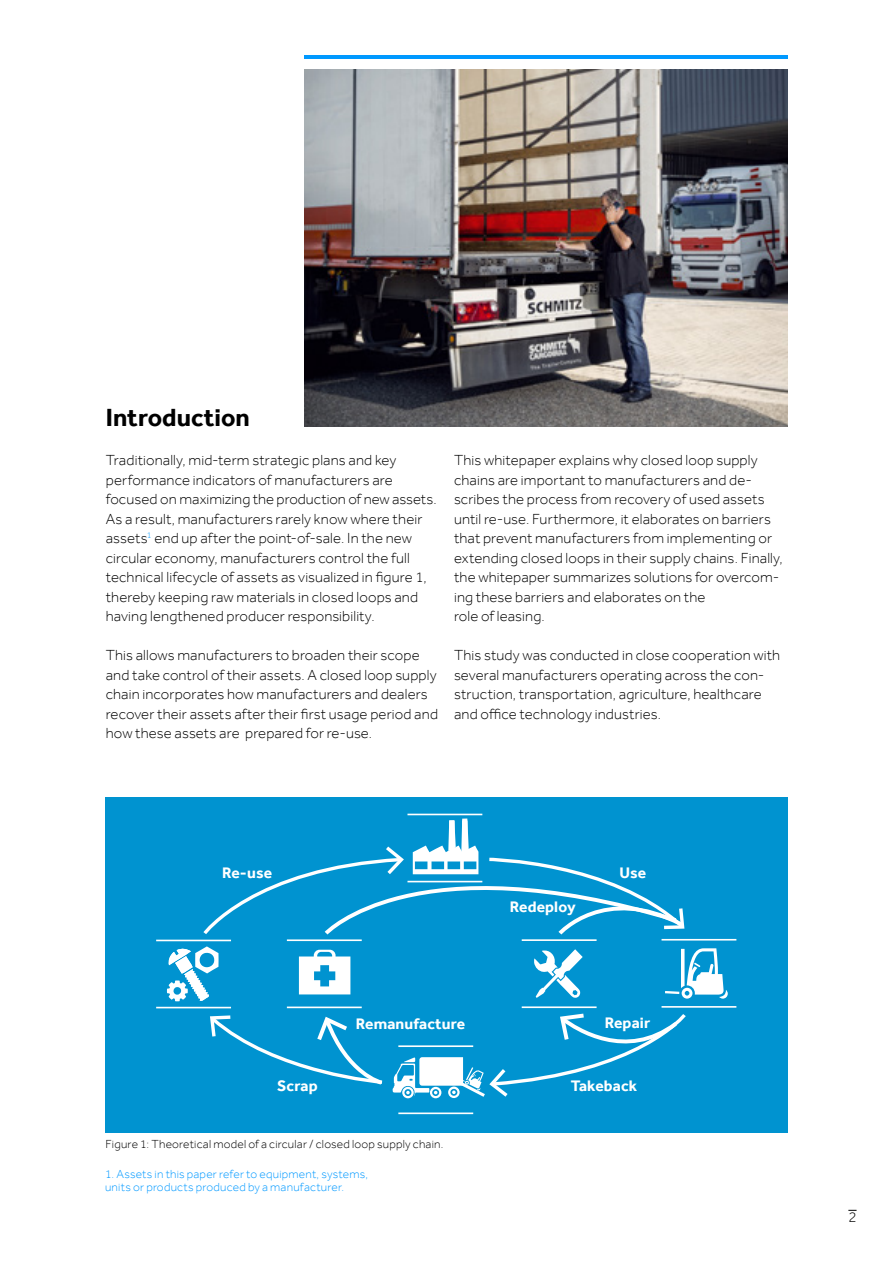
<style>
.page{position:relative;width:893px;height:1263px;background:#fff}
.page>*{position:absolute;margin:0;border:0;box-sizing:border-box;transform-origin:0 0}
.t1{font:700 25.5px "Effra";color:#000}
.t2{font:700 15.75px "Effra";letter-spacing:.01em;color:#fff}
.t3{font:300 15px/19.5px "Effra";letter-spacing:.01em;color:#000}
.t4{font:300 12px/13.5px "Effra";letter-spacing:.02em;color:#09f}
.t5{font:300 12px "Effra";letter-spacing:.02em;color:#000}
</style>
<div class="page">
<div style="left:105px;top:797px;width:683px;height:336px;background:#0093d0"></div>
<hr style="left:156px;top:940px;width:75px;height:1px;background:#fff">
<hr style="left:156px;top:1007px;width:75px;height:1px;background:#fff">
<hr style="left:398px;top:1112px;width:75px;height:2px;background:#fff">
<svg style="left:665px;top:948px;width:63px;height:51px"></svg>
<hr style="left:661px;top:939px;width:75px;height:1px;background:#fff">
<hr style="left:661px;top:1006px;width:75px;height:2px;background:#fff">
<hr style="left:407px;top:814px;width:75px;height:1px;background:#fff">
<hr style="left:287px;top:939px;width:75px;height:2px;background:#fff">
<hr style="left:287px;top:1006px;width:75px;height:2px;background:#fff">
<svg style="left:299px;top:950px;width:51px;height:44px"></svg>
<hr style="left:522px;top:939px;width:75px;height:2px;background:#fff">
<hr style="left:522px;top:1006px;width:75px;height:2px;background:#fff">
<svg style="left:534px;top:949px;width:49px;height:49px"></svg>
<svg style="left:210px;top:1015px;width:173px;height:70px"></svg>
<svg style="left:392px;top:1013px;width:294px;height:86px"></svg>
<svg style="left:167px;top:946px;width:52px;height:56px"></svg>
<svg style="left:203px;top:818px;width:482px;height:117px"></svg>
<img style="left:304px;top:69px;width:483px;height:357px">
<hr style="left:304px;top:56px;width:483px;height:3px;background:#09f">
<h1 class="t1" style="left:106px;top:402px;width:146px">Introduction</h1>
<p class="t3" style="left:106px;top:450px;width:332px">Traditionally, mid-term strategic plans and key performance indicators of manufacturers are focused on maximizing the production of new assets.<br>As a result, manufacturers rarely know where their assets<sup>1</sup> end up after the point-of-sale. In the new circular economy, manufacturers control the full technical lifecycle of assets as visualized in figure 1, thereby keeping raw materials in closed loops and having lengthened producer responsibility.</p>
<p class="t3" style="left:106px;top:645px;width:334px">This allows manufacturers to broaden their scope and take control of their assets. A closed loop supply chain incorporates how manufacturers and dealers recover their assets after their first usage period and how these assets are prepared for re-use.</p>
<p class="t3" style="left:454px;top:450px;width:330px">This whitepaper explains why closed loop supply chains are important to manufacturers and de&shy;scribes the process from recovery of used assets until re-use. Furthermore, it elaborates on barriers that prevent manufacturers from implementing or extending closed loops in their supply chains. Finally, the whitepaper summarizes solutions for overcom&shy;ing these barriers and elaborates on the<br>role of leasing.</p>
<p class="t3" style="left:454px;top:645px;width:328px">This study was conducted in close cooperation with several manufacturers operating across the con&shy;struction, transportation, agriculture, healthcare and office technology industries.</p>
<p class="t2" style="left:222px;top:863px;width:52px">Re-use</p>
<p class="t2" style="left:510px;top:897px;width:67px">Redeploy</p>
<p class="t2" style="left:619px;top:863px;width:28px">Use</p>
<p class="t2" style="left:277px;top:1076px;width:42px">Scrap</p>
<p class="t2" style="left:356px;top:1014px;width:111px">Remanufacture</p>
<p class="t5" style="left:105px;top:1136px;width:340px">Figure 1: Theoretical model of a circular / closed loop supply chain.</p>
<p class="t4" style="left:105px;top:1167px;width:265px">1. Assets in this paper refer to equipment, systems, units or products produced by a manufacturer.</p>
<p class="t2" style="left:605px;top:1013px;width:47px">Repair</p>
<p class="t2" style="left:571px;top:1076px;width:68px">Takeback</p>
<p class="t3" style="left:848px;top:1207px;width:10px">2</p>
</div>
